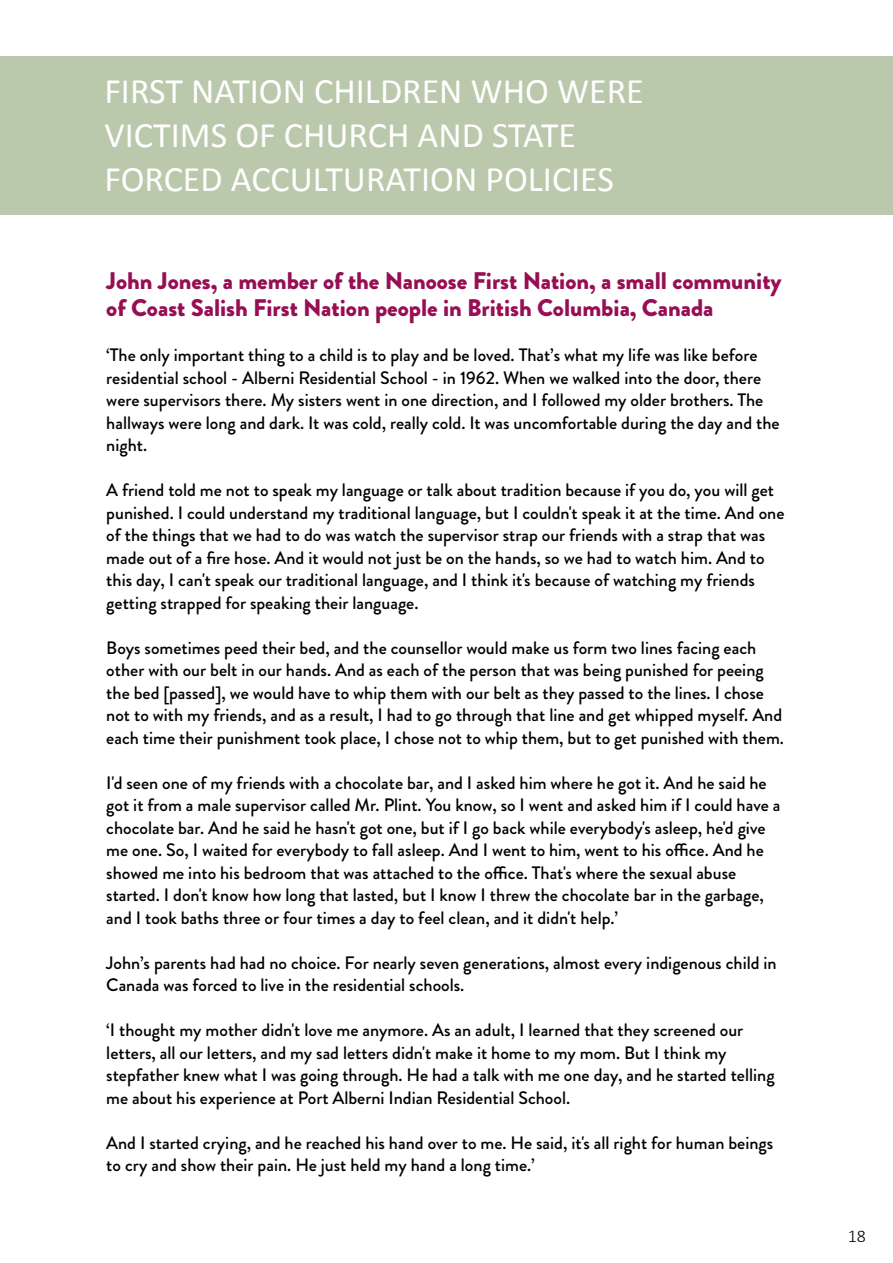
<style>
.page{position:relative;width:893px;height:1263px;background:#fff}
.page>*{position:absolute;margin:0;border:0;box-sizing:border-box;transform-origin:0 0}
.t1{font:36px/44px "Calibri";color:#fff}
.t2{font:900 24px/27px "Brandon Grotesque";color:#970e53}
.t3{font:500 18px/22.5px "Brandon Grotesque";color:#000}
.t4{font:300 18px "Calibri";color:#000}
</style>
<div class="page">
<div style="left:0;top:56px;width:893px;height:159px;background:#bac8ab"></div>
<h1 class="t1" style="left:104px;top:72px;width:541px">FIRST NATION CHILDREN WHO WERE<br>VICTIMS OF CHURCH AND STATE<br>FORCED ACCULTURATION POLICIES</h1>
<h2 class="t2" style="left:106px;top:271px;width:677px">John Jones, a member of the Nanoose First Nation, a small community of Coast Salish First Nation people in British Columbia, Canada</h2>
<p class="t3" style="left:106px;top:346px;width:675px">‘The only important thing to a child is to play and be loved. That’s what my life was like before residential school - Alberni Residential School - in 1962. When we walked into the door, there were supervisors there. My sisters went in one direction, and I followed my older brothers. The hallways were long and dark. It was cold, really cold. It was uncomfortable during the day and the night.</p>
<p class="t3" style="left:106px;top:481px;width:680px">A friend told me not to speak my language or talk about tradition because if you do, you will get punished. I could understand my traditional language, but I couldn't speak it at the time. And one of the things that we had to do was watch the supervisor strap our friends with a strap that was made out of a fire hose. And it would not just be on the hands, so we had to watch him. And to this day, I can't speak our traditional language, and I think it's because of watching my friends getting strapped for speaking their language.</p>
<p class="t3" style="left:106px;top:639px;width:679px">Boys sometimes peed their bed, and the counsellor would make us form two lines facing each other with our belt in our hands. And as each of the person that was being punished for peeing the bed [passed], we would have to whip them with our belt as they passed to the lines. I chose not to with my friends, and as a result, I had to go through that line and get whipped myself. And each time their punishment took place, I chose not to whip them, but to get punished with them.</p>
<p class="t3" style="left:106px;top:774px;width:676px">I'd seen one of my friends with a chocolate bar, and I asked him where he got it. And he said he got it from a male supervisor called Mr. Plint. You know, so I went and asked him if I could have a chocolate bar. And he said he hasn't got one, but if I go back while everybody's asleep, he'd give me one. So, I waited for everybody to fall asleep. And I went to him, went to his office. And he showed me into his bedroom that was attached to the office. That's where the sexual abuse started. I don't know how long that lasted, but I know I threw the chocolate bar in the garbage, and I took baths three or four times a day to feel clean, and it didn't help.’</p>
<p class="t3" style="left:106px;top:954px;width:672px">John’s parents had had no choice. For nearly seven generations, almost every indigenous child in<br>Canada was forced to live in the residential schools.</p>
<p class="t3" style="left:106px;top:1021px;width:670px">‘I thought my mother didn't love me anymore. As an adult, I learned that they screened our letters, all our letters, and my sad letters didn't make it home to my mom. But I think my stepfather knew what I was going through. He had a talk with me one day, and he started telling me about his experience at Port Alberni Indian Residential School.</p>
<p class="t3" style="left:106px;top:1134px;width:668px">And I started crying, and he reached his hand over to me. He said, it's all right for human beings to cry and show their pain. He just held my hand a long time.’</p>
<p class="t4" style="left:848px;top:1228px;width:20px">18</p>
</div>
